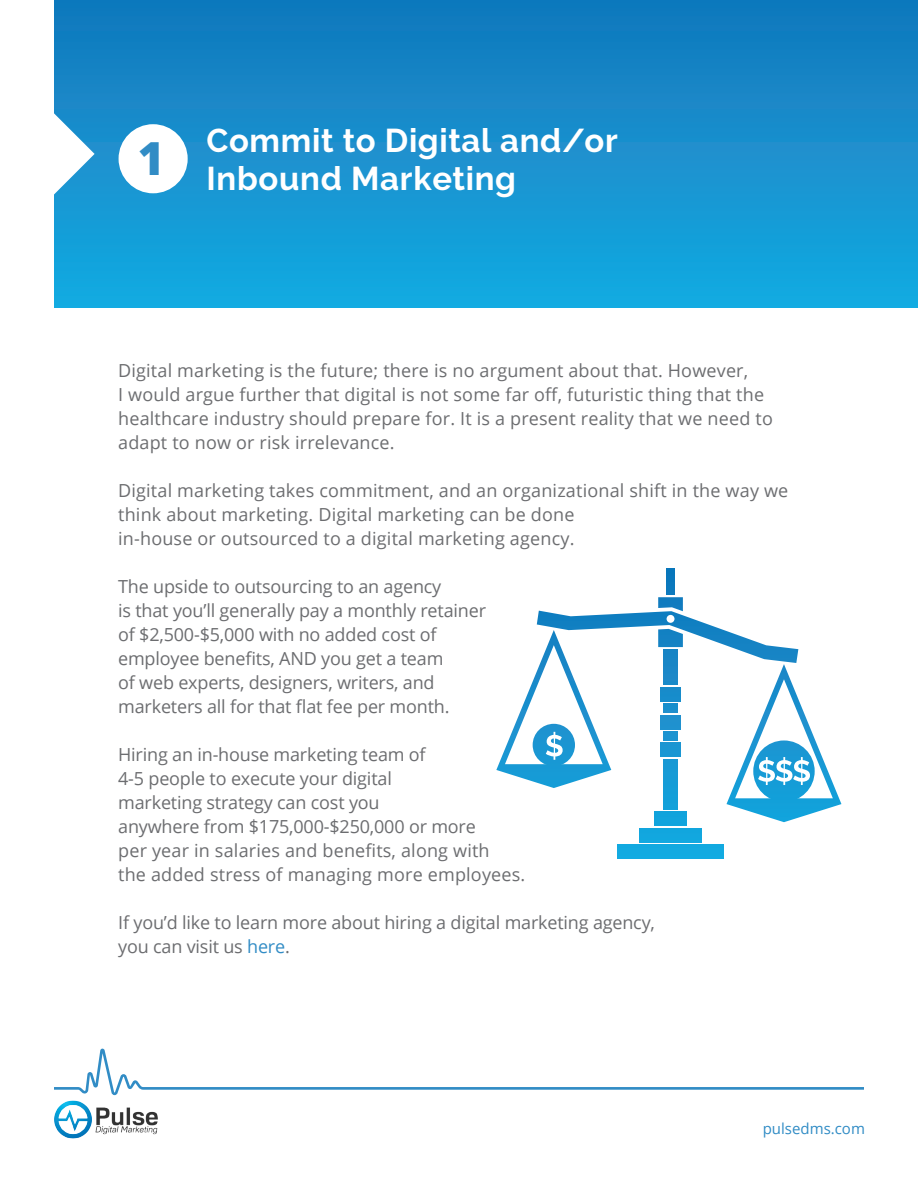
<style>
.page{position:relative;width:918px;height:1188px;background:#fff}
.page>*{position:absolute;margin:0;border:0;box-sizing:border-box;transform-origin:0 0}
.t1{font:800 45.6px "Open Sans";color:#318cc5}
.t2{font:700 32.85px "Raleway";letter-spacing:.02em;color:#fff}
.t3{font:18px/24px "Open Sans";letter-spacing:.01em;color:#6c6d70}
.t4{font:18px "Open Sans";letter-spacing:-.01em;color:#6c6d70}
.t5{font:15px "Open Sans";color:#318cc5}
.s1{color:#318cc5}
</style>
<div class="page">
<div style="left:54px;top:0;width:864px;height:308px;background:linear-gradient(to bottom,#1577bc,#16abe1)"></div>
<svg style="left:54px;top:1049px;width:810px;height:46px"></svg>
<img style="left:54px;top:1100px;width:104px;height:39px">
<div style="left:618px;top:845px;width:105px;height:14px;background:#13aae1"></div>
<div style="left:666px;top:569px;width:9px;height:26px;background:#0a77bc"></div>
<div style="left:640px;top:828px;width:61px;height:14px;background:#11a7df"></div>
<div style="left:655px;top:812px;width:31px;height:14px;background:#11a4dd"></div>
<svg style="left:496px;top:597px;width:345px;height:225px"></svg>
<div style="left:119px;top:124px;width:69px;height:69px;background:#fff;border-radius:50%"></div>
<svg style="left:54px;top:83px;width:41px;height:142px"></svg>
<p class="t1" style="left:138px;top:124px;width:28px">1</p>
<p class="t2" style="left:207px;top:122px;width:413px">Commit to Digital and/or</p>
<p class="t2" style="left:207px;top:160px;width:311px">Inbound Marketing</p>
<p class="t3" style="left:118px;top:358px;width:632px">Digital marketing is the future; there is no argument about that. However,</p>
<p class="t3" style="left:118px;top:382px;width:656px">I would argue further that digital is not some far off, futuristic thing that the healthcare industry should prepare for. It is a present reality that we need to adapt to now or risk irrelevance.</p>
<p class="t3" style="left:118px;top:478px;width:672px">Digital marketing takes commitment, and an organizational shift in the way we think about marketing. Digital marketing can be done</p>
<p class="t3" style="left:118px;top:526px;width:458px">in-house or outsourced to a digital marketing agency.</p>
<p class="t4" style="left:118px;top:574px;width:325px">The upside to outsourcing to an agency</p>
<p class="t4" style="left:118px;top:598px;width:369px">is that you’ll generally pay a monthly retainer</p>
<p class="t4" style="left:118px;top:622px;width:320px">of $2,500-$5,000 with no added cost of</p>
<p class="t4" style="left:118px;top:646px;width:327px">employee benefits, AND you get a team</p>
<p class="t4" style="left:118px;top:670px;width:318px">of web experts, designers, writers, and</p>
<p class="t4" style="left:118px;top:694px;width:333px">marketers all for that flat fee per month.</p>
<p class="t4" style="left:118px;top:742px;width:309px">Hiring an in-house marketing team of</p>
<p class="t4" style="left:118px;top:766px;width:275px">4-5 people to execute your digital</p>
<p class="t4" style="left:118px;top:790px;width:263px">marketing strategy can cost you</p>
<p class="t4" style="left:118px;top:814px;width:359px">anywhere from $175,000-$250,000 or more</p>
<p class="t3" style="left:118px;top:838px;width:373px">per year in salaries and benefits, along with</p>
<p class="t3" style="left:118px;top:862px;width:409px">the added stress of managing more employees.</p>
<p class="t4" style="left:118px;top:910px;width:538px">If you’d like to learn more about hiring a digital marketing agency,</p>
<p class="t4" style="left:118px;top:934px;width:173px">you can visit us <span class="s1">here</span>.</p>
<p class="t5" style="left:763px;top:1118px;width:104px">pulsedms.com</p>
</div>
